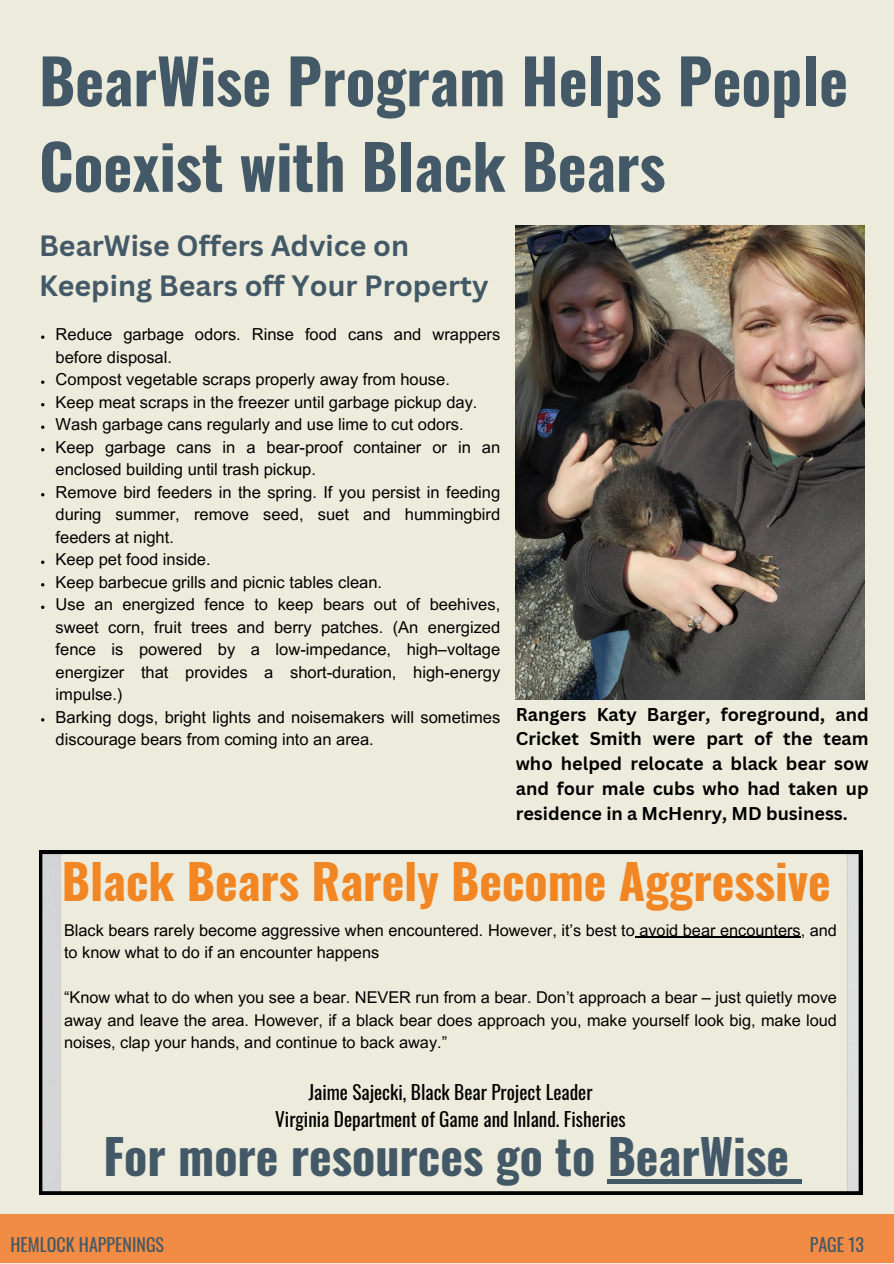
<style>
.page{position:relative;width:894px;height:1264px;background:#fff}
.page>*{position:absolute;margin:0;border:0;box-sizing:border-box;transform-origin:0 0}
.t1{font:700 61.5px/85.5px "Oswald";color:#435967}
.t2{font:700 48px "Oswald";color:#f18623}
.t3{font:700 48px "Oswald";color:#435967}
.t4{font:700 28.5px/39.9px "Canva Sans";color:#435967}
.t5{font:19.35px/27px "Oswald";color:#000;text-align:center}
.t6{font:700 18px/24.8px "Canva Sans";color:#000;text-align:justify}
.t7{font:18px "Oswald";color:#435967}
.t8{font:16.5px/22.5px "Arial MT Pro";color:#000}
.t9{font:16.35px/22.5px "Arial MT Pro";color:#000}
</style>
<div class="page">
<div style="left:0;top:0;width:893px;height:1263px;background:#edebdb"></div>
<div style="left:0;top:1214px;width:893px;height:49px;background:#f28b43"></div>
<img style="left:515px;top:226px;width:349px;height:473px">
<svg style="left:39px;top:850px;width:822px;height:344px"></svg>
<svg style="left:41px;top:335px;width:3px;height:4px"></svg>
<svg style="left:41px;top:380px;width:3px;height:4px"></svg>
<svg style="left:41px;top:425px;width:3px;height:4px"></svg>
<svg style="left:41px;top:560px;width:3px;height:4px"></svg>
<hr style="left:634px;top:936px;width:166px;height:1px;background:#000">
<div style="left:607px;top:1179px;width:181px;height:5px;background:#435967"></div>
<div style="left:788px;top:1179px;width:13px;height:5px;background:#435967"></div>
<h2 class="t1" style="left:39px;top:36px;width:810px">BearWise Program Helps People<br>Coexist with Black Bears</h2>
<p class="t4" style="left:39px;top:225px;width:451px">BearWise Offers Advice on<br>Keeping Bears off Your Property</p>
<h3 class="t8" style="left:56px;top:325px;width:446px">Reduce garbage odors. Rinse food cans and wrappers before disposal.</h3>
<p class="t8" style="left:56px;top:370px;width:396px">Compost vegetable scraps properly away from house.</p>
<p class="t8" style="left:56px;top:392px;width:423px">Keep meat scraps in the freezer until garbage pickup day.</p>
<p class="t8" style="left:56px;top:415px;width:409px">Wash garbage cans regularly and use lime to cut odors.</p>
<p class="t8" style="left:56px;top:437px;width:446px">Keep garbage cans in a bear-proof container or in an enclosed building until trash pickup.</p>
<p class="t8" style="left:56px;top:482px;width:446px;text-align:justify">Remove bird feeders in the spring. If you persist in feeding during summer, remove seed, suet and hummingbird feeders at night.</p>
<p class="t8" style="left:56px;top:550px;width:156px">Keep pet food inside.</p>
<p class="t8" style="left:56px;top:572px;width:328px">Keep barbecue grills and picnic tables clean.</p>
<p class="t8" style="left:56px;top:595px;width:446px;text-align:justify">Use an energized fence to keep bears out of beehives, sweet corn, fruit trees and berry patches. (An energized fence is powered by a low-impedance, high–voltage energizer that provides a short-duration, high-energy impulse.)</p>
<p class="t8" style="left:56px;top:707px;width:446px">Barking dogs, bright lights and noisemakers will sometimes discourage bears from coming into an area.</p>
<p class="t6" style="left:515px;top:701px;width:354px">Rangers Katy Barger, foreground, and Cricket Smith were part of the team who helped relocate a black bear sow and four male cubs who had taken up residence in a McHenry, MD business.</p>
<h4 class="t2" style="left:62px;top:843px;width:770px">Black Bears Rarely Become Aggressive</h4>
<p class="t9" style="left:64px;top:920px;width:774px">Black bears rarely become aggressive when encountered. However, it’s best to avoid bear encounters, and to know what to do if an encounter happens</p>
<h5 class="t9" style="left:64px;top:988px;width:774px;text-align:justify">“Know what to do when you see a bear. NEVER run from a bear. Don’t approach a bear – just quietly move away and leave the area. However, if a black bear does approach you, make yourself look big, make loud noises, clap your hands, and continue to back away.”</h5>
<p class="t5" style="left:275px;top:1077px;width:352px">Jaime Sajecki, Black Bear Project Leader<br>Virginia Department of Game and Inland. Fisheries</p>
<h2 class="t3" style="left:103px;top:1118px;width:686px">For more resources go to BearWise</h2>
<p class="t7" style="left:10px;top:1230px;width:155px">HEMLOCK HAPPENINGS</p>
<h6 class="t7" style="left:809px;top:1230px;width:56px">PAGE 13</h6>
</div>
